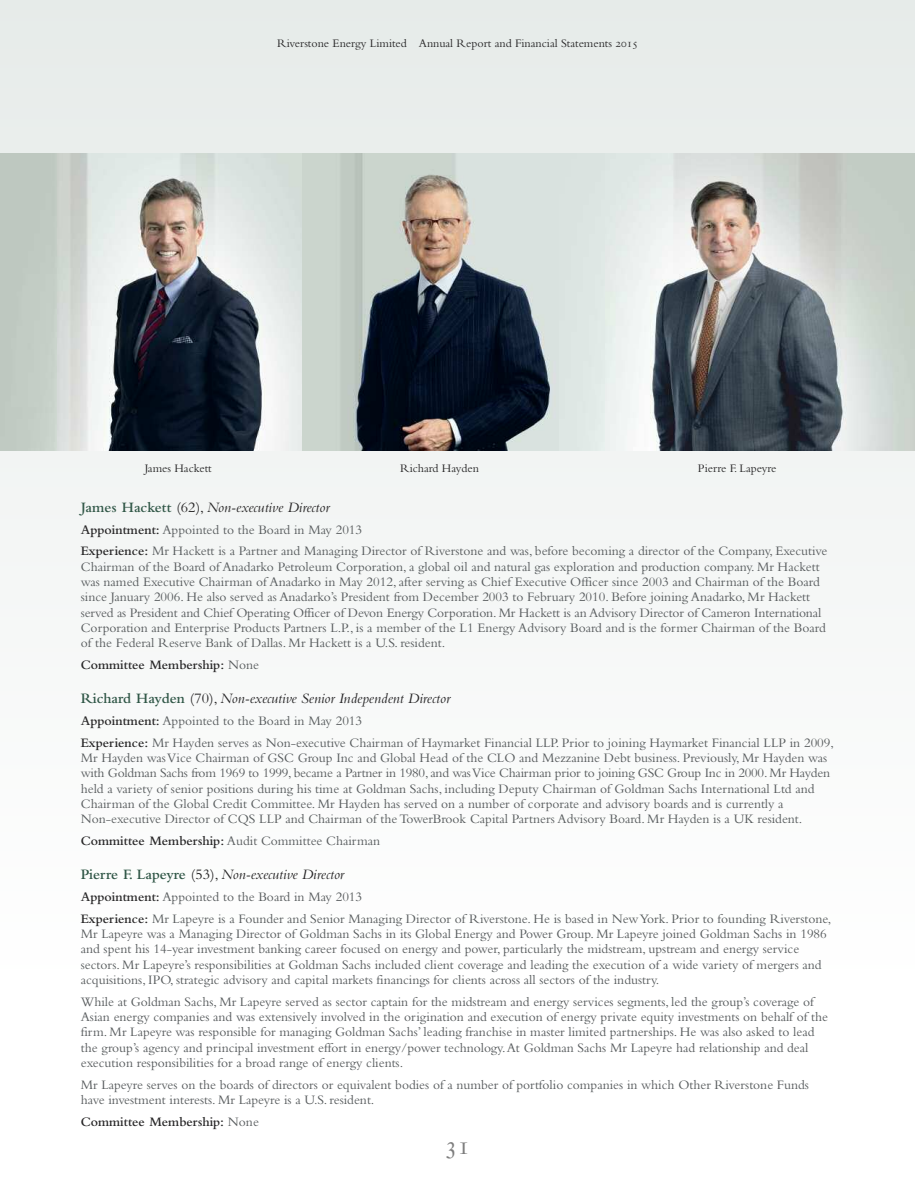
<style>
.page{position:relative;width:915px;height:1191px;background:#fff}
.page>*{position:absolute;margin:0;border:0;box-sizing:border-box;transform-origin:0 0}
.t1{font:italic 15px "Bembo";color:#272627}
.t2{font:13.5px/15.3px "Bembo";color:#575b5d}
.t3{font:600 13.5px "Bembo";color:#272627}
.t4{font:12px "Bembo";color:#272627}
.s1{font-weight:600;font-style:normal;color:#2f5646}
.s2{font-style:normal}
.s3{font-weight:600;color:#272627}
.s4{font-weight:400;color:#575b5d}
</style>
<div class="page">
<div style="left:0;top:0;width:914px;height:982px;background:linear-gradient(to right,#f5f7f6,#f5f7f6)"></div>
<img style="left:0;top:153px;width:302px;height:298px">
<img style="left:302px;top:153px;width:612px;height:298px">
<div style="left:559px;top:153px;width:45px;height:298px;background:#dee7e4"></div>
<svg style="left:615px;top:42px;width:21px;height:7px"></svg>
<p class="t4" style="left:277px;top:39px;width:336px">Riverstone Energy Limited Annual Report and Financial Statements</p>
<p class="t4" style="left:145px;top:464px;width:68px">James Hackett</p>
<p class="t4" style="left:400px;top:464px;width:80px">Richard Hayden</p>
<p class="t4" style="left:697px;top:464px;width:80px">Pierre F. Lapeyre</p>
<p class="t1" style="left:81px;top:502px;width:250px"><span class="s1">James Hackett</span> <span class="s2">(62),</span> Non-executive Director</p>
<p class="t2" style="left:81px;top:520px;width:747px;line-height:21.8px"><span class="s3">Appointment:</span> Appointed to the Board in May 2013<br><span class="s3">Experience:</span> Mr Hackett is a Partner and Managing Director of Riverstone and was, before becoming a director of the Company, Executive</p>
<p class="t2" style="left:81px;top:560px;width:746px">Chairman of the Board of Anadarko Petroleum Corporation, a global oil and natural gas exploration and production company. Mr Hackett was named Executive Chairman of Anadarko in May 2012, after serving as Chief Executive Officer since 2003 and Chairman of the Board since January 2006. He also served as Anadarko’s President from December 2003 to February 2010. Before joining Anadarko, Mr Hackett served as President and Chief Operating Officer of Devon Energy Corporation. Mr Hackett is an Advisory Director of Cameron International Corporation and Enterprise Products Partners L.P., is a member of the L1 Energy Advisory Board and is the former Chairman of the Board of the Federal Reserve Bank of Dallas. Mr Hackett is a U.S. resident.</p>
<p class="t3" style="left:81px;top:660px;width:179px">Committee Membership: <span class="s4">None</span></p>
<p class="t1" style="left:81px;top:693px;width:370px"><span class="s1">Richard Hayden</span> <span class="s2">(70),</span> Non-executive Senior Independent Director</p>
<p class="t2" style="left:81px;top:711px;width:754px;line-height:21.8px"><span class="s3">Appointment:</span> Appointed to the Board in May 2013<br><span class="s3">Experience:</span> Mr Hayden serves as Non-executive Chairman of Haymarket Financial LLP. Prior to joining Haymarket Financial LLP in 2009,</p>
<p class="t2" style="left:81px;top:751px;width:750px">Mr Hayden was Vice Chairman of GSC Group Inc and Global Head of the CLO and Mezzanine Debt business. Previously, Mr Hayden was with Goldman Sachs from 1969 to 1999, became a Partner in 1980, and was Vice Chairman prior to joining GSC Group Inc in 2000. Mr Hayden held a variety of senior positions during his time at Goldman Sachs, including Deputy Chairman of Goldman Sachs International Ltd and Chairman of the Global Credit Committee. Mr Hayden has served on a number of corporate and advisory boards and is currently a Non-executive Director of CQS LLP and Chairman of the TowerBrook Capital Partners Advisory Board. Mr Hayden is a UK resident.</p>
<p class="t2" style="left:81px;top:834px;width:301px"><span class="s3">Committee Membership:</span> Audit Committee Chairman</p>
<p class="t1" style="left:81px;top:869px;width:264px"><span class="s1">Pierre F. Lapeyre</span> <span class="s2">(53),</span> Non-executive Director</p>
<p class="t2" style="left:81px;top:887px;width:751px;line-height:21.8px"><span class="s3">Appointment:</span> Appointed to the Board in May 2013<br><span class="s3">Experience:</span> Mr Lapeyre is a Founder and Senior Managing Director of Riverstone. He is based in New York. Prior to founding Riverstone,</p>
<p class="t2" style="left:81px;top:927px;width:747px">Mr Lapeyre was a Managing Director of Goldman Sachs in its Global Energy and Power Group. Mr Lapeyre joined Goldman Sachs in 1986 and spent his 14-year investment banking career focused on energy and power, particularly the midstream, upstream and energy service sectors. Mr Lapeyre’s responsibilities at Goldman Sachs included client coverage and leading the execution of a wide variety of mergers and acquisitions, IPO, strategic advisory and capital markets financings for clients across all sectors of the industry.</p>
<p class="t2" style="left:81px;top:995px;width:748px">While at Goldman Sachs, Mr Lapeyre served as sector captain for the midstream and energy services segments, led the group’s coverage of Asian energy companies and was extensively involved in the origination and execution of energy private equity investments on behalf of the firm. Mr Lapeyre was responsible for managing Goldman Sachs’ leading franchise in master limited partnerships. He was also asked to lead the group’s agency and principal investment effort in energy/power technology. At Goldman Sachs Mr Lapeyre had relationship and deal execution responsibilities for a broad range of energy clients.</p>
<p class="t2" style="left:81px;top:1078px;width:729px">Mr Lapeyre serves on the boards of directors or equivalent bodies of a number of portfolio companies in which Other Riverstone Funds have investment interests. Mr Lapeyre is a U.S. resident.</p>
<p class="t3" style="left:81px;top:1116px;width:179px">Committee Membership: <span class="s4">None</span></p>
</div>
